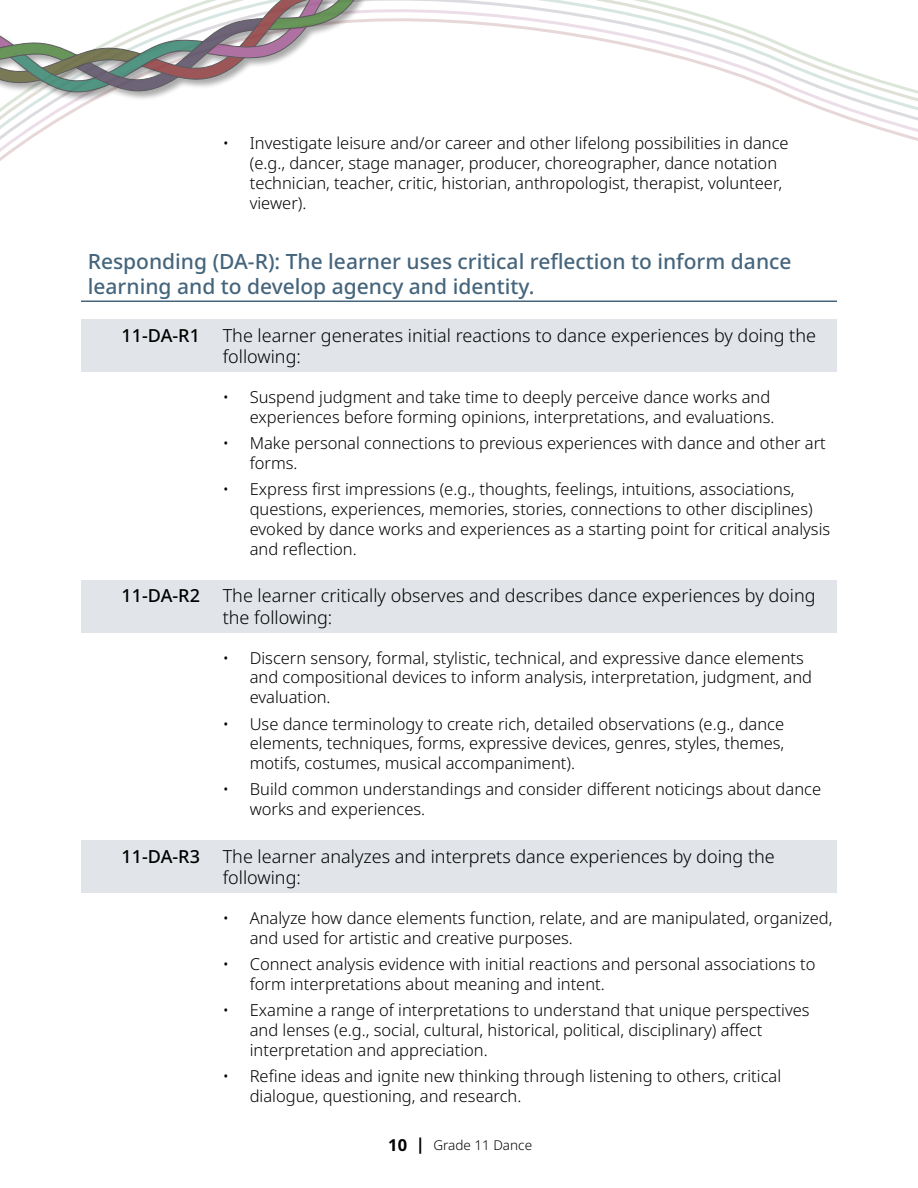
<style>
.page{position:relative;width:918px;height:1188px;background:#fff}
.page>*{position:absolute;margin:0;border:0;box-sizing:border-box;transform-origin:0 0}
.Header_Outcomes{font:500 21px/25.2px "Noto Sans";color:#45657d}
.GLO_arts{font:300 18px/21.6px "Noto Sans";color:#000}
.GLO_arts-2{font:500 18px "Noto Sans";color:#000}
.t1{font:300 16.5px/19.8px "Noto Sans";color:#000}
.t2{font:300 13.5px "Noto Sans";color:#000}
.s1{font-weight:700;font-size:16.5px}
</style>
<div class="page">
<svg style="left:0;top:0;width:918px;height:161px"></svg>
<div style="left:0;top:0;width:515px;height:102px;background:#000;opacity:.4"></div>
<svg style="left:0;top:0;width:407px;height:96px"></svg>
<hr style="left:81px;top:301px;width:756px;height:1px;background:#45657d">
<div style="left:81px;top:319px;width:756px;height:53px;background:#e1e4e8"></div>
<div style="left:81px;top:580px;width:756px;height:52px;background:#e1e4e8"></div>
<div style="left:81px;top:840px;width:756px;height:53px;background:#e1e4e8"></div>
<p class="t1" style="left:250px;top:134px;width:540px;text-indent:-27px">• Investigate leisure and/or career and other lifelong possibilities in dance (e.g., dancer, stage manager, producer, choreographer, dance notation technician, teacher, critic, historian, anthropologist, therapist, volunteer, viewer).</p>
<h3 class="Header_Outcomes" style="left:88px;top:249px;width:705px">Responding (DA-R): The learner uses critical reflection to inform dance learning and to develop agency and identity.</h3>
<h4 class="GLO_arts-2" style="left:122px;top:323px;width:80px">11-DA-R1</h4>
<h4 class="GLO_arts" style="left:223px;top:325px;width:595px">The learner generates initial reactions to dance experiences by doing the following:</h4>
<p class="t1" style="left:223px;top:388px;width:553px;text-align:right">• Suspend judgment and take time to deeply perceive dance works and experiences before forming opinions, interpretations, and evaluations.</p>
<p class="t1" style="left:250px;top:434px;width:578px;text-indent:-27px">• Make personal connections to previous experiences with dance and other art forms.</p>
<p class="t1" style="left:250px;top:480px;width:582px;text-indent:-27px">• Express first impressions (e.g., thoughts, feelings, intuitions, associations, questions, experiences, memories, stories, connections to other disciplines) evoked by dance works and experiences as a starting point for critical analysis and reflection.</p>
<h4 class="GLO_arts-2" style="left:122px;top:583px;width:80px">11-DA-R2</h4>
<h4 class="GLO_arts" style="left:223px;top:585px;width:594px">The learner critically observes and describes dance experiences by doing the following:</h4>
<p class="t1" style="left:250px;top:648px;width:564px;text-indent:-27px">• Discern sensory, formal, stylistic, technical, and expressive dance elements and compositional devices to inform analysis, interpretation, judgment, and evaluation.</p>
<p class="t1" style="left:250px;top:714px;width:536px;text-align:justify;text-indent:-27px">• Use dance terminology to create rich, detailed observations (e.g., dance elements, techniques, forms, expressive devices, genres, styles, themes, motifs, costumes, musical accompaniment).</p>
<p class="t1" style="left:250px;top:780px;width:573px;text-indent:-27px">• Build common understandings and consider different noticings about dance works and experiences.</p>
<h4 class="GLO_arts-2" style="left:122px;top:844px;width:80px">11-DA-R3</h4>
<h4 class="GLO_arts" style="left:223px;top:846px;width:554px">The learner analyzes and interprets dance experiences by doing the following:</h4>
<p class="t1" style="left:250px;top:909px;width:584px;text-indent:-27px">• Analyze how dance elements function, relate, and are manipulated, organized, and used for artistic and creative purposes.</p>
<p class="t1" style="left:250px;top:955px;width:567px;text-indent:-27px">• Connect analysis evidence with initial reactions and personal associations to form interpretations about meaning and intent.</p>
<p class="t1" style="left:250px;top:1001px;width:561px;text-indent:-27px">• Examine a range of interpretations to understand that unique perspectives and lenses (e.g., social, cultural, historical, political, disciplinary) affect interpretation and appreciation.</p>
<p class="t1" style="left:250px;top:1067px;width:533px;text-indent:-27px">• Refine ideas and ignite new thinking through listening to others, critical dialogue, questioning, and research.</p>
<p class="t2" style="left:388px;top:1135px;width:145px"><span class="s1">10 |</span> Grade 11 Dance</p>
</div>
